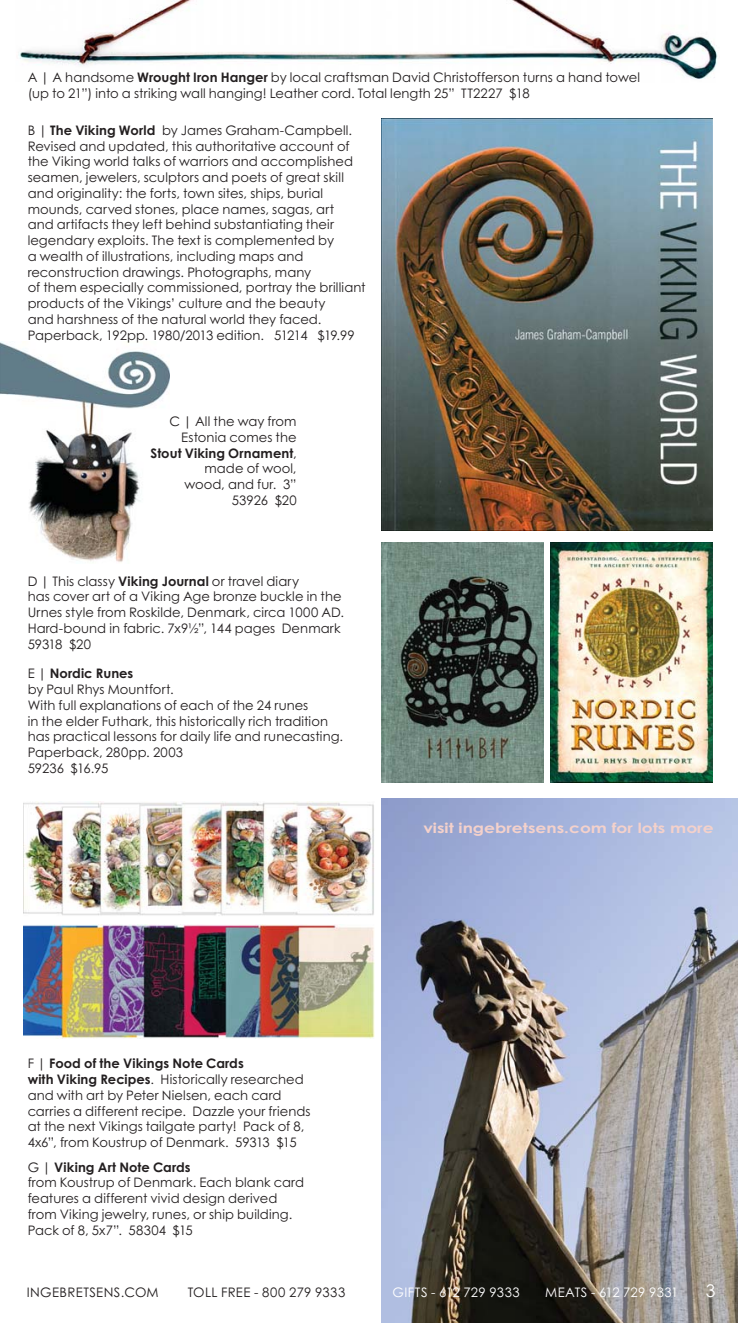
<style>
.page{position:relative;width:738px;height:1323px;background:#fff}
.page>*{position:absolute;margin:0;border:0;box-sizing:border-box;transform-origin:0 0}
.t1{font:17.5px "Century Gothic";color:#fff}
.t2{font:700 14px "Century Gothic";color:#f4d1cb;scale:1.22 1}
.t3{font:13.12px/15.8px "Century Gothic";letter-spacing:.005em;color:#231f20}
.t4{font:13.12px "Century Gothic";letter-spacing:.03em;color:#fff}
.t5{font:13.12px "Century Gothic";letter-spacing:.025em;color:#231f20}
.s1{font-weight:700}
</style>
<div class="page">
<img style="left:381px;top:798px;width:356px;height:525px">
<img style="left:24px;top:925px;width:350px;height:113px">
<img style="left:24px;top:802px;width:350px;height:114px">
<img style="left:550px;top:542px;width:162px;height:240px">
<img style="left:381px;top:542px;width:162px;height:240px">
<img style="left:19px;top:0;width:699px;height:79px">
<img style="left:0;top:341px;width:170px;height:221px">
<img style="left:381px;top:118px;width:331px;height:413px">
<p class="t3" style="left:28px;top:71px;width:613px">A | A handsome <span class="s1">Wrought Iron Hanger</span> by local craftsman David Christofferson turns a hand towel (up to 21”) into a striking wall hanging! Leather cord. Total length 25” TT2227 $18</p>
<p class="t3" style="left:28px;top:124px;width:339px">B | <span class="s1">The Viking World</span> by James Graham-Campbell.<br>Revised and updated, this authoritative account of the Viking world talks of warriors and accomplished seamen, jewelers, sculptors and poets of great skill and originality: the forts, town sites, ships, burial mounds, carved stones, place names, sagas, art<br>and artifacts they left behind substantiating their legendary exploits. The text is complemented by<br>a wealth of illustrations, including maps and reconstruction drawings. Photographs, many<br>of them especially commissioned, portray the brilliant products of the Vikings’ culture and the beauty<br>and harshness of the natural world they faced.<br>Paperback, 192pp. 1980/2013 edition. 51214 $19.99</p>
<p class="t3" style="left:150px;top:415px;width:147px;text-align:right">C | All the way from<br>Estonia comes the<br><span class="s1">Stout Viking Ornament</span>, made of wool,<br>wood, and fur. 3”<br>53926 $20</p>
<p class="t3" style="left:28px;top:574px;width:318px">D | This classy <span class="s1">Viking Journal</span> or travel diary<br>has cover art of a Viking Age bronze buckle in the Urnes style from Roskilde, Denmark, circa 1000 AD.<br>Hard-bound in fabric. 7x9½”, 144 pages Denmark 59318 $20</p>
<p class="t3" style="left:28px;top:667px;width:317px">E | <span class="s1">Nordic Runes<br></span>by Paul Rhys Mountfort.<br>With full explanations of each of the 24 runes<br>in the elder Futhark, this historically rich tradition has practical lessons for daily life and runecasting.<br>Paperback, 280pp. 2003<br>59236 $16.95</p>
<p class="t2" style="left:423px;top:823px;width:239px">visit ingebretsens.com for lots more</p>
<p class="t3" style="left:28px;top:1057px;width:284px">F | <span class="s1">Food of the Vikings Note Cards<br>with Viking Recipes</span>. Historically researched and with art by Peter Nielsen, each card carries a different recipe. Dazzle your friends at the next Vikings tailgate party! Pack of 8, 4x6”, from Koustrup of Denmark. 59313 $15</p>
<p class="t3" style="left:28px;top:1160px;width:277px">G | <span class="s1">Viking Art Note Cards<br></span>from Koustrup of Denmark. Each blank card features a different vivid design derived from Viking jewelry, runes, or ship building.<br>Pack of 8, 5x7”. 58304 $15</p>
<p class="t5" style="left:27px;top:1287px;width:133px">INGEBRETSENS.COM</p>
<p class="t3" style="left:188px;top:1285px;width:159px">TOLL FREE - 800 279 9333</p>
<p class="t4" style="left:392px;top:1287px;width:128px">GIFTS - 612 729 9333</p>
<p class="t4" style="left:545px;top:1287px;width:135px">MEATS - 612 729 9331</p>
<p class="t1" style="left:705px;top:1285px;width:11px">3</p>
</div>
